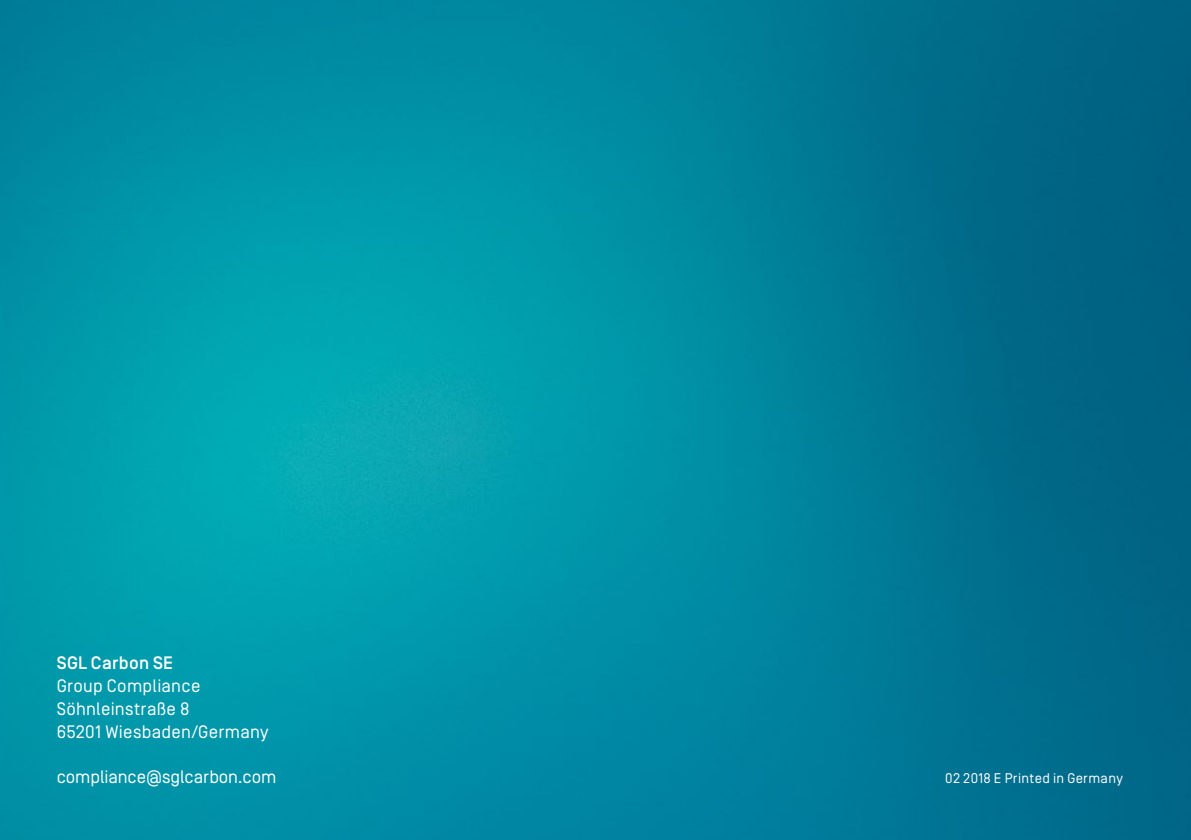
<style>
.page{position:relative;width:1191px;height:840px;background:#fff}
.page>*{position:absolute;margin:0;border:0;box-sizing:border-box;transform-origin:0 0}
.t1{font:18px/22.8px "Simplon Norm";letter-spacing:.015em;color:#fff}
.t2{font:18px "Simplon Norm";letter-spacing:-.005em;color:#fff}
.t3{font:500 18px "Simplon Norm";letter-spacing:.015em;color:#fff}
.t4{font:14px "Simplon Norm";letter-spacing:.025em;color:#fff}
</style>
<div class="page">
<img style="left:0;top:0;width:1191px;height:839px">
<p class="t3" style="left:57px;top:652px;width:118px">SGL Carbon SE</p>
<p class="t1" style="left:57px;top:674px;width:213px">Group Compliance<br>Söhnleinstraße 8<br>65201 Wiesbaden/Germany</p>
<p class="t2" style="left:57px;top:767px;width:221px">compliance@sglcarbon.com</p>
<p class="t4" style="left:945px;top:770px;width:179px">02 2018 E Printed in Germany</p>
</div>
